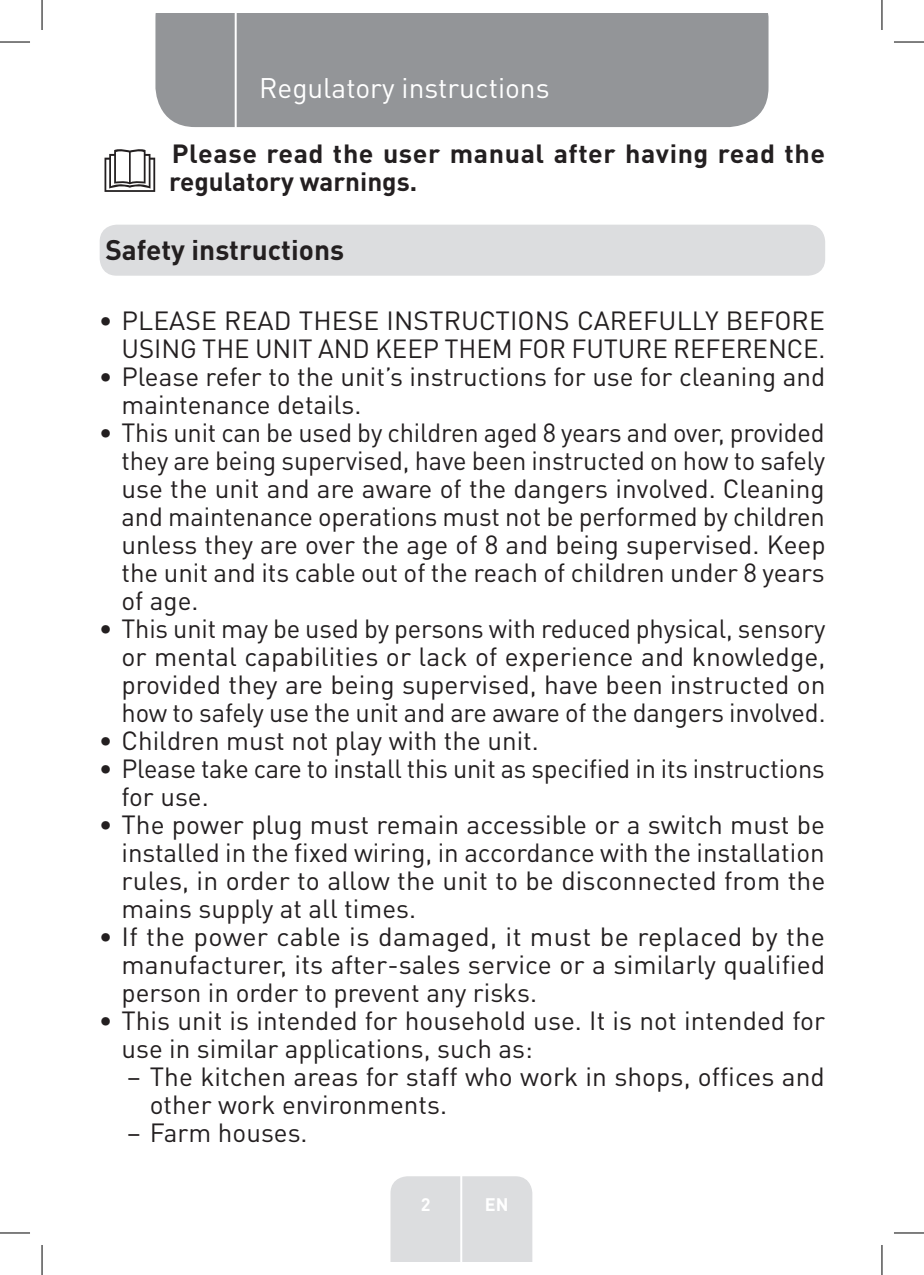
<style>
.page{position:relative;width:924px;height:1275px;background:#fff}
.page>*{position:absolute;margin:0;border:0;box-sizing:border-box;transform-origin:0 0}
.t1{font:28px "DIN Pro";color:#fff}
.Headline-01{font:700 28px "DIN Pro";color:#231f20}
.t2{font:26px/28px "DIN Pro";color:#231f20}
.Large_Text__3_2_mm{font:700 26px/28px "DIN Pro";letter-spacing:.02em;color:#231f20}
.t3{font:700 18px "DIN Pro";color:#fff}
</style>
<div class="page">
<div style="left:155px;top:14px;width:613px;height:113px;background:#939598"></div>
<div style="left:390px;top:1176px;width:142px;height:85px;background:#dcdddf"></div>
<hr style="left:460px;top:1153px;width:2px;height:108px;background:#fff">
<hr style="left:234px;top:14px;width:2px;height:116px;background:#fff">
<div style="left:100px;top:225px;width:724px;height:51px;background:#dcdddf;border-radius:17px"></div>
<svg style="left:104px;top:149px;width:51px;height:43px"></svg>
<hr style="left:0;top:42px;width:30px;height:1px;background:#000">
<hr style="left:893px;top:42px;width:30px;height:1px;background:#000">
<hr style="left:0;top:1232px;width:30px;height:1px;background:#000">
<hr style="left:893px;top:1232px;width:30px;height:1px;background:#000">
<hr style="left:42px;top:0;width:1px;height:30px;background:#000">
<hr style="left:42px;top:1245px;width:1px;height:30px;background:#000">
<hr style="left:881px;top:0;width:1px;height:30px;background:#000">
<hr style="left:881px;top:1245px;width:1px;height:30px;background:#000">
<p class="t1" style="left:259px;top:69px;width:292px">Regulatory instructions</p>
<p class="Large_Text__3_2_mm" style="left:169px;top:136px;width:657px">Please read the user manual after having read the regulatory warnings.</p>
<p class="Headline-01" style="left:105px;top:227px;width:240px">Safety instructions</p>
<p class="t2" style="left:99px;top:305px;width:728px;text-align:right">• PLEASE READ THESE INSTRUCTIONS CAREFULLY BEFORE<br>USING THE UNIT AND KEEP THEM FOR FUTURE REFERENCE.</p>
<p class="t2" style="left:121px;top:361px;width:705px;text-indent:-23px">• Please refer to the unit’s instructions for use for cleaning and maintenance details.</p>
<p class="t2" style="left:121px;top:417px;width:705px;text-align:justify;text-indent:-23px">• This unit can be used by children aged 8 years and over, provided they are being supervised, have been instructed on how to safely use the unit and are aware of the dangers involved. Cleaning and maintenance operations must not be performed by children unless they are over the age of 8 and being supervised. Keep the unit and its cable out of the reach of children under 8 years of age.</p>
<p class="t2" style="left:121px;top:613px;width:705px;text-align:justify;text-indent:-23px">• This unit may be used by persons with reduced physical, sensory or mental capabilities or lack of experience and knowledge, provided they are being supervised, have been instructed on how to safely use the unit and are aware of the dangers involved.</p>
<p class="t2" style="left:99px;top:725px;width:441px">• Children must not play with the unit.</p>
<p class="t2" style="left:121px;top:753px;width:704px;text-indent:-23px">• Please take care to install this unit as specified in its instructions for use.</p>
<p class="t2" style="left:121px;top:809px;width:705px;text-align:justify;text-indent:-23px">• The power plug must remain accessible or a switch must be installed in the fixed wiring, in accordance with the installation rules, in order to allow the unit to be disconnected from the mains supply at all times.</p>
<p class="t2" style="left:121px;top:921px;width:705px;text-align:justify;text-indent:-23px">• If the power cable is damaged, it must be replaced by the manufacturer, its after-sales service or a similarly qualified person in order to prevent any risks.</p>
<p class="t2" style="left:121px;top:1005px;width:704px;text-indent:-23px">• This unit is intended for household use. It is not intended for use in similar applications, such as:</p>
<p class="t2" style="left:150px;top:1061px;width:676px;text-indent:-23px">– The kitchen areas for staff who work in shops, offices and other work environments.</p>
<p class="t2" style="left:127px;top:1117px;width:182px">– Farm houses.</p>
<p class="t3" style="left:420px;top:1189px;width:11px">2</p>
<p class="t3" style="left:484px;top:1189px;width:25px">EN</p>
</div>
